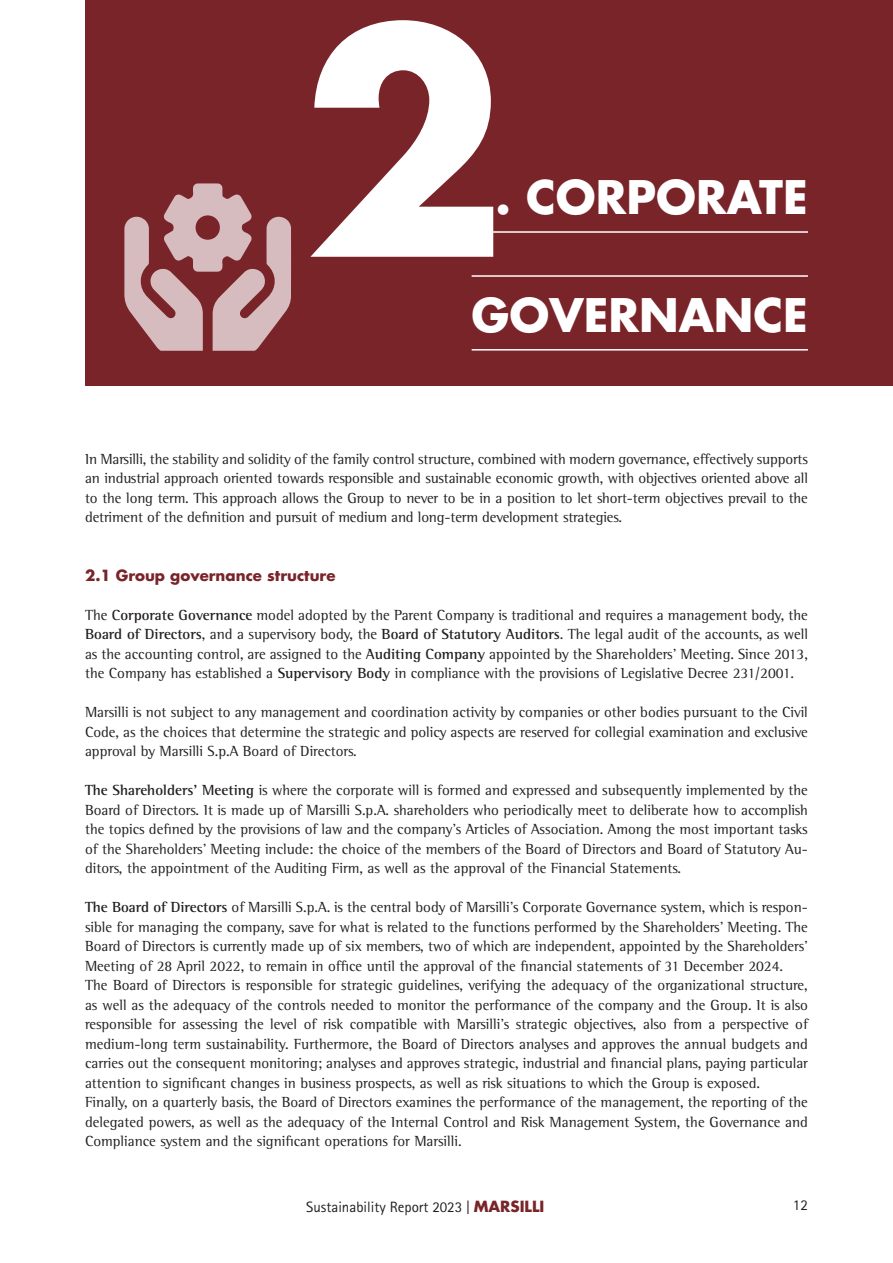
<style>
.page{position:relative;width:893px;height:1263px;background:#fff}
.page>*{position:absolute;margin:0;border:0;box-sizing:border-box;transform-origin:0 0}
.t1{font:700 45px "Futura Std";color:#fff}
.t2{font:15px/19.5px "Rotis Semi Serif Std";color:#231f20;text-align:justify}
.t3{font:15px "Rotis Sans Serif Std";color:#231f20}
.t4{font:700 15px "Futura Std";color:#792429}
.s1{font-weight:700}
.s2{font-family:"Futura Std";font-weight:700;color:#792429}
</style>
<div class="page">
<div style="left:85px;top:0;width:808px;height:386px;background:#792429"></div>
<svg style="left:310px;top:20px;width:183px;height:237px"></svg>
<hr style="left:464px;top:231px;width:344px;height:2px;background:#fff">
<hr style="left:472px;top:275px;width:336px;height:2px;background:#fff">
<hr style="left:472px;top:349px;width:336px;height:2px;background:#fff">
<svg style="left:124px;top:183px;width:167px;height:168px"></svg>
<h1 class="t1" style="left:495px;top:167px;width:314px">. CORPORATE</h1>
<h1 class="t1" style="left:472px;top:285px;width:338px">GOVERNANCE</h1>
<p class="t2" style="left:85px;top:449px;width:724px">In Marsilli, the stability and solidity of the family control structure, combined with modern governance, effectively supports an industrial approach oriented towards responsible and sustainable economic growth, with objectives oriented above all to the long term. This approach allows the Group to never to be in a position to let short-term objectives prevail to the detriment of the definition and pursuit of medium and long-term development strategies.</p>
<p class="t4" style="left:85px;top:565px;width:252px">2.1 Group governance structure</p>
<p class="t2" style="left:85px;top:605px;width:724px">The <span class="s1">Corporate Governance</span> model adopted by the Parent Company is traditional and requires a management body, the <span class="s1">Board of Directors</span>, and a supervisory body, the <span class="s1">Board of Statutory Auditors</span>. The legal audit of the accounts, as well as the accounting control, are assigned to the <span class="s1">Auditing Company</span> appointed by the Shareholders’ Meeting. Since 2013, the Company has established a <span class="s1">Supervisory Body</span> in compliance with the provisions of Legislative Decree 231/2001.</p>
<p class="t2" style="left:85px;top:702px;width:724px">Marsilli is not subject to any management and coordination activity by companies or other bodies pursuant to the Civil Code, as the choices that determine the strategic and policy aspects are reserved for collegial examination and exclusive approval by Marsilli S.p.A Board of Directors.</p>
<p class="t2" style="left:85px;top:780px;width:724px"><span class="s1">The Shareholders’ Meeting</span> is where the corporate will is formed and expressed and subsequently implemented by the Board of Directors. It is made up of Marsilli S.p.A. shareholders who periodically meet to deliberate how to accomplish the topics defined by the provisions of law and the company’s Articles of Association. Among the most important tasks of the Shareholders’ Meeting include: the choice of the members of the Board of Directors and Board of Statutory Au&shy;ditors, the appointment of the Auditing Firm, as well as the approval of the Financial Statements.</p>
<p class="t2" style="left:85px;top:897px;width:724px;text-align:left"><span class="s1">The Board of Directors</span> of Marsilli S.p.A. is the central body of Marsilli’s Corporate Governance system, which is respon&shy;sible for managing the company, save for what is related to the functions performed by the Shareholders’ Meeting. The Board of Directors is currently made up of six members, two of which are independent, appointed by the Shareholders’ Meeting of 28 April 2022, to remain in office until the approval of the financial statements of 31 December 2024.<br>The Board of Directors is responsible for strategic guidelines, verifying the adequacy of the organizational structure, as well as the adequacy of the controls needed to monitor the performance of the company and the Group. It is also responsible for assessing the level of risk compatible with Marsilli’s strategic objectives, also from a perspective of medium-long term sustainability. Furthermore, the Board of Directors analyses and approves the annual budgets and carries out the consequent monitoring; analyses and approves strategic, industrial and financial plans, paying particular attention to significant changes in business prospects, as well as risk situations to which the Group is exposed.<br>Finally, on a quarterly basis, the Board of Directors examines the performance of the management, the reporting of the delegated powers, as well as the adequacy of the Internal Control and Risk Management System, the Governance and Compliance system and the significant operations for Marsilli.</p>
<p class="t3" style="left:306px;top:1198px;width:240px">Sustainability Report 2023 | <span class="s2">MARSILLI</span></p>
<p class="t3" style="left:793px;top:1195px;width:16px">12</p>
</div>
